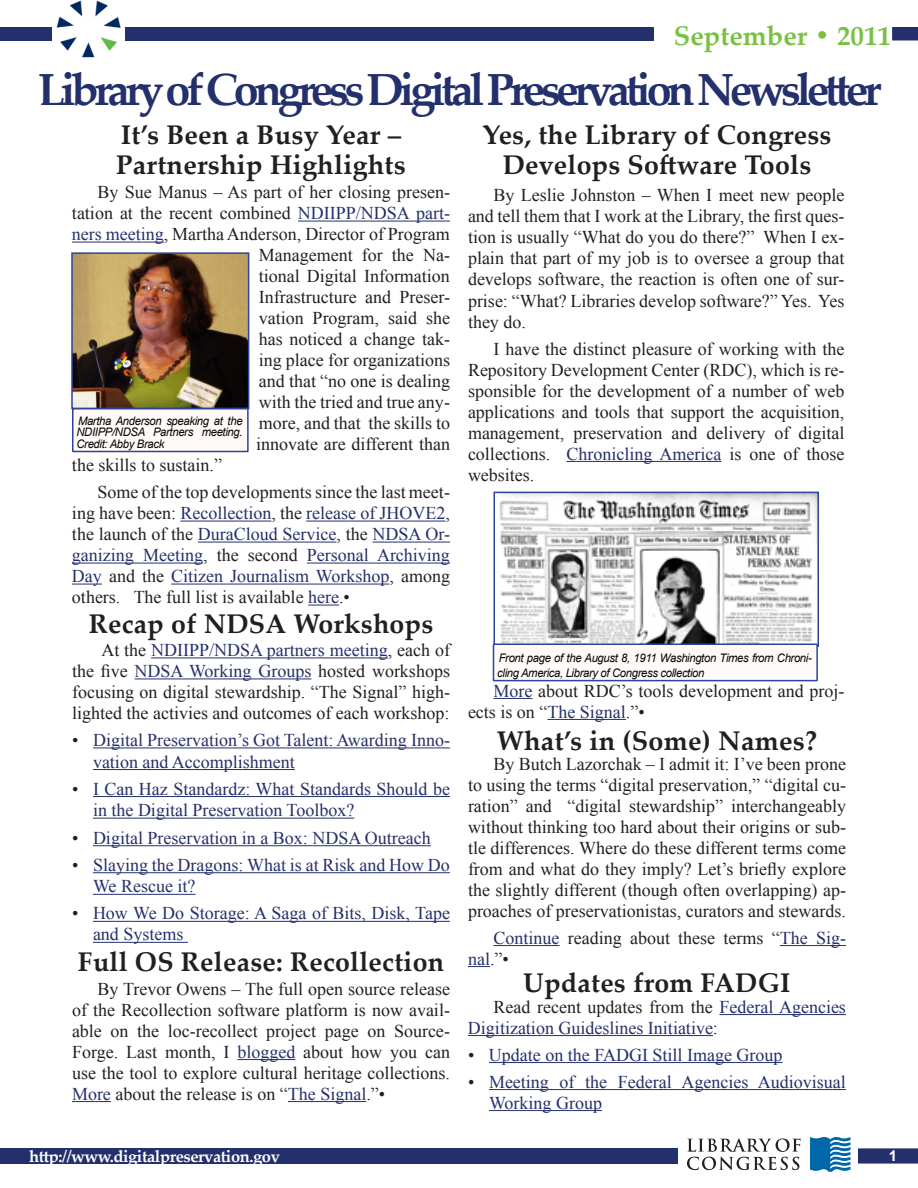
<style>
.page{position:relative;width:918px;height:1188px;background:#fff}
.page>*{position:absolute;margin:0;border:0;box-sizing:border-box;transform-origin:0 0}
.t1{font:700 45px "Palatino Linotype";letter-spacing:-.1em;color:#24306b}
.Heading{font:700 27px/30px "Palatino Linotype";letter-spacing:.01em;color:#231f20}
.Date{font:700 27px "Palatino Linotype";color:#79c142}
.t2{font:18px/21px "Times New Roman";color:#231f20;text-align:justify}
.Bullet_text{font:18px/21.6px "Times New Roman";color:#24306b}
.t3{font:700 16.5px "Palatino Linotype";letter-spacing:-.025em;color:#fff}
.t4{font:700 15px "Arial";color:#fff}
.t5{font:italic 11.7px/11.6px "Arial";letter-spacing:-.03em;color:#050705;text-align:justify;scale:.96 1}
.s1{color:#24306b}
.s2{color:#231f20}
</style>
<div class="page">
<div style="left:858px;top:1148px;width:60px;height:16px;background:#24306b"></div>
<svg style="left:687px;top:1138px;width:114px;height:32px"></svg>
<svg style="left:810px;top:1137px;width:40px;height:35px"></svg>
<div style="left:0;top:1148px;width:678px;height:16px;background:#24306b"></div>
<div style="left:0;top:27px;width:654px;height:13px;background:#24306b"></div>
<img style="left:52px;top:0;width:73px;height:58px">
<div style="left:892px;top:27px;width:26px;height:13px;background:#24306b"></div>
<hr style="left:298px;top:221px;width:152px;height:1px;background:#24306b">
<hr style="left:72px;top:242px;width:92px;height:1px;background:#24306b">
<hr style="left:180px;top:521px;width:91px;height:1px;background:#24306b">
<hr style="left:306px;top:521px;width:139px;height:1px;background:#24306b">
<hr style="left:198px;top:542px;width:139px;height:1px;background:#24306b">
<hr style="left:373px;top:542px;width:77px;height:1px;background:#24306b">
<hr style="left:72px;top:563px;width:131px;height:1px;background:#24306b">
<hr style="left:307px;top:563px;width:143px;height:1px;background:#24306b">
<hr style="left:72px;top:584px;width:30px;height:1px;background:#24306b">
<hr style="left:171px;top:584px;width:218px;height:1px;background:#24306b">
<hr style="left:308px;top:605px;width:31px;height:1px;background:#24306b">
<hr style="left:566px;top:461px;width:155px;height:1px;background:#24306b">
<hr style="left:494px;top:698px;width:38px;height:1px;background:#24306b">
<hr style="left:547px;top:719px;width:79px;height:1px;background:#24306b">
<img style="left:74px;top:255px;width:172px;height:151px">
<div style="left:71px;top:252px;width:178px;height:157px;border:2px solid #2b4599"></div>
<div style="left:73px;top:409px;width:175px;height:43px;background:#fff9f7"></div>
<div style="left:72px;top:408px;width:177px;height:44px;border:2px solid #2b4599"></div>
<hr style="left:151px;top:658px;width:237px;height:1px;background:#24306b">
<hr style="left:135px;top:679px;width:176px;height:1px;background:#24306b">
<hr style="left:93px;top:748px;width:357px;height:1px;background:#24306b">
<hr style="left:93px;top:769px;width:202px;height:1px;background:#24306b">
<hr style="left:93px;top:796px;width:357px;height:1px;background:#24306b">
<hr style="left:93px;top:818px;width:261px;height:1px;background:#24306b">
<hr style="left:93px;top:845px;width:338px;height:1px;background:#24306b">
<hr style="left:93px;top:872px;width:357px;height:1px;background:#24306b">
<hr style="left:93px;top:894px;width:103px;height:1px;background:#24306b">
<hr style="left:93px;top:921px;width:357px;height:1px;background:#24306b">
<hr style="left:93px;top:942px;width:95px;height:1px;background:#24306b">
<img style="left:497px;top:495px;width:319px;height:149px">
<div style="left:494px;top:492px;width:325px;height:155px;border:2px solid #2b4599"></div>
<div style="left:494px;top:644px;width:323px;height:37px;background:#fff9f7"></div>
<div style="left:493px;top:644px;width:325px;height:37px;border:2px solid #2b4599"></div>
<hr style="left:494px;top:945px;width:65px;height:1px;background:#24306b">
<hr style="left:780px;top:945px;width:66px;height:1px;background:#24306b">
<svg style="left:468px;top:966px;width:22px;height:1px"></svg>
<hr style="left:719px;top:1014px;width:127px;height:1px;background:#24306b">
<hr style="left:468px;top:1035px;width:245px;height:1px;background:#24306b">
<hr style="left:489px;top:1062px;width:294px;height:1px;background:#24306b">
<hr style="left:489px;top:1089px;width:357px;height:1px;background:#24306b">
<hr style="left:489px;top:1110px;width:113px;height:1px;background:#24306b">
<hr style="left:237px;top:1059px;width:58px;height:1px;background:#24306b">
<hr style="left:72px;top:1101px;width:39px;height:1px;background:#24306b">
<hr style="left:288px;top:1101px;width:78px;height:1px;background:#24306b">
<p class="Date" style="left:674px;top:16px;width:219px">September • 2011</p>
<p class="t1" style="left:38px;top:58px;width:845px">Library of Congress Digital Preservation Newsletter</p>
<p class="Heading" style="left:116px;top:118px;width:291px">It’s Been a Busy Year –<br>Partnership Highlights</p>
<p class="t2" style="left:98px;top:181px;width:354px">By Sue Manus – As part of her closing presen-</p>
<p class="t2" style="left:72px;top:202px;width:379px">tation at the recent combined <span class="s1">NDIIPP/NDSA part-</span></p>
<p class="t2" style="left:72px;top:223px;width:379px"><span class="s1">ners meeting</span>, Martha Anderson, Director of Program</p>
<p class="t2" style="left:259px;top:244px;width:193px">Management for the Na-</p>
<p class="t2" style="left:259px;top:265px;width:193px">tional Digital Information</p>
<p class="t2" style="left:259px;top:286px;width:193px">Infrastructure and Preser-</p>
<p class="t2" style="left:259px;top:307px;width:193px">vation Program, said she</p>
<p class="t2" style="left:259px;top:328px;width:193px">has noticed a change tak-</p>
<p class="t2" style="left:259px;top:349px;width:193px">ing place for organizations</p>
<p class="t2" style="left:259px;top:370px;width:193px">and that “no one is dealing</p>
<p class="t2" style="left:259px;top:391px;width:193px">with the tried and true any-</p>
<p class="t2" style="left:259px;top:412px;width:193px">more, and that the skills to</p>
<p class="t2" style="left:256px;top:433px;width:195px">innovate are different than</p>
<p class="t2" style="left:72px;top:454px;width:152px">the skills to sustain.”</p>
<p class="t2" style="left:72px;top:481px;width:380px;text-indent:26px">Some of the top developments since the last meet&shy;ing have been: <span class="s1">Recollection</span>, the <span class="s1">release of JHOVE2</span>, the launch of the <span class="s1">DuraCloud Service</span>, the <span class="s1">NDSA Or&shy;ganizing Meeting</span>, the second <span class="s1">Personal Archiving Day</span> and the <span class="s1">Citizen Journalism Workshop</span>, among others. The full list is available <span class="s1">here</span>.•</p>
<p class="t5" style="left:76px;top:415px;width:175px">Martha Anderson speaking at the NDIIPP/NDSA Partners meeting.<br>Credit: Abby Brack</p>
<p class="Heading" style="left:89px;top:608px;width:346px">Recap of NDSA Workshops</p>
<p class="t2" style="left:72px;top:639px;width:380px;text-indent:29px">At the <span class="s1">NDIIPP/NDSA partners meeting</span>, each of the five <span class="s1">NDSA Working Groups</span> hosted workshops focusing on digital stewardship. “The Signal” high&shy;lighted the activies and outcomes of each workshop:</p>
<p class="Bullet_text" style="left:93px;top:729px;width:359px;text-indent:-21px"><span class="s2">•</span> Digital Preservation’s Got Talent: Awarding Inno&shy;vation and Accomplishment</p>
<p class="Bullet_text" style="left:93px;top:777px;width:358px;text-indent:-21px"><span class="s2">•</span> I Can Haz Standardz: What Standards Should be in the Digital Preservation Toolbox?</p>
<p class="Bullet_text" style="left:72px;top:827px;width:360px"><span class="s2">•</span> Digital Preservation in a Box: NDSA Outreach</p>
<p class="Bullet_text" style="left:93px;top:854px;width:358px;text-indent:-21px"><span class="s2">•</span> Slaying the Dragons: What is at Risk and How Do<br>We Rescue it?</p>
<p class="Bullet_text" style="left:93px;top:903px;width:359px;line-height:21px;text-indent:-21px"><span class="s2">•</span> How We Do Storage: A Saga of Bits, Disk, Tape and Systems</p>
<p class="Heading" style="left:78px;top:946px;width:368px">Full OS Release: Recollection</p>
<p class="t2" style="left:72px;top:978px;width:380px;text-indent:26px">By Trevor Owens – The full open source release of the Recollection software platform is now avail&shy;able on the loc-recollect project page on Source-Forge. Last month, I <span class="s1">blogged</span> about how you can use the tool to explore cultural heritage collections.<br><span class="s1">More</span> about the release is on “<span class="s1">The Signal</span>.”•</p>
<p class="t3" style="left:29px;top:1145px;width:252px">http://www.digitalpreservation.gov</p>
<p class="Heading" style="left:483px;top:118px;width:350px;text-align:center">Yes, the Library of Congress<br>Develops Software Tools</p>
<p class="t2" style="left:468px;top:185px;width:378px;text-indent:26px">By Leslie Johnston – When I meet new people and tell them that I work at the Library, the first ques&shy;tion is usually “What do you do there?” When I ex&shy;plain that part of my job is to oversee a group that develops software, the reaction is often one of sur&shy;prise: “What? Libraries develop software?” Yes. Yes they do.</p>
<p class="t2" style="left:468px;top:338px;width:378px;text-indent:26px">I have the distinct pleasure of working with the Repository Development Center (RDC), which is re&shy;sponsible for the development of a number of web applications and tools that support the acquisition, management, preservation and delivery of digital collections. <span class="s1">Chronicling America</span> is one of those websites.</p>
<p class="t5" style="left:497px;top:651px;width:329px;line-height:14.5px">Front page of the August 8, 1911 Washington Times from Chroni&shy;cling America, Library of Congress collection</p>
<p class="t2" style="left:468px;top:680px;width:378px;text-indent:26px"><span class="s1">More</span> about RDC’s tools development and proj&shy;ects is on “<span class="s1">The Signal</span>.”•</p>
<p class="Heading" style="left:497px;top:725px;width:322px">What’s in (Some) Names?</p>
<p class="t2" style="left:468px;top:753px;width:380px;text-indent:26px">By Butch Lazorchak – I admit it: I’ve been prone to using the terms “digital preservation,” “digital cu&shy;ration” and “digital stewardship” interchangeably without thinking too hard about their origins or sub&shy;tle differences. Where do these different terms come from and what do they imply? Let’s briefly explore the slightly different (though often overlapping) ap&shy;proaches of preservationistas, curators and stewards.</p>
<p class="t2" style="left:468px;top:927px;width:379px;text-indent:25px"><span class="s1">Continue</span> reading about these terms “<span class="s1">The Sig&shy;nal</span>.”•</p>
<p class="Heading" style="left:523px;top:967px;width:269px">Updates from FADGI</p>
<p class="Bullet_text" style="left:468px;top:996px;width:380px;line-height:21px;text-indent:26px"><span class="s2">Read recent updates from the</span> Federal Agencies<br>Digitization Guideslines Initiative<span class="s2">:</span></p>
<p class="Bullet_text" style="left:468px;top:1044px;width:316px"><span class="s2">•</span> Update on the FADGI Still Image Group</p>
<p class="Bullet_text" style="left:489px;top:1071px;width:358px;line-height:21px;text-indent:-21px"><span class="s2">•</span> Meeting of the Federal Agencies Audiovisual<br>Working Group</p>
<p class="t4" style="left:889px;top:1146px;width:10px">1</p>
</div>
